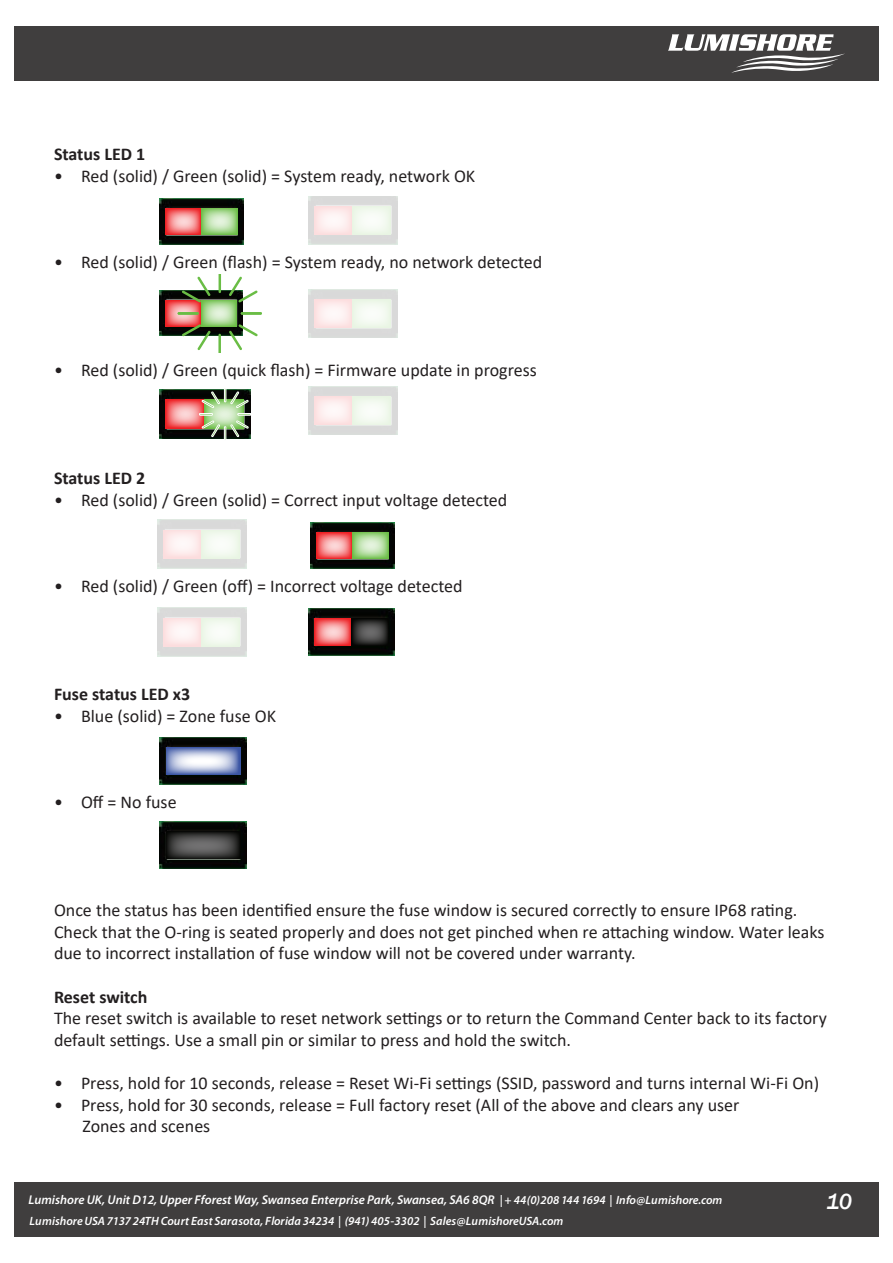
<style>
.page{position:relative;width:893px;height:1263px;background:#fff}
.page>*{position:absolute;margin:0;border:0;box-sizing:border-box;transform-origin:0 0}
.t1{font:italic 500 22.5px "Franklin Gothic";color:#fff}
.t2{font:18px/21.6px "Calibri";color:#231f20}
.t3{font:700 18px "Calibri";color:#231f20}
.t4{font:italic 600 12.75px "Myriad Pro";color:#fff}
.t5{font:italic 600 12px "Myriad Pro";color:#fff}
.s1{font-size:12px}
</style>
<div class="page">
<div style="left:14px;top:1183px;width:864px;height:54px;background:#403e3e"></div>
<div style="left:14px;top:26px;width:864px;height:54px;background:#403e3e"></div>
<svg style="left:668px;top:34px;width:177px;height:39px"></svg>
<img style="left:160px;top:199px;width:84px;height:45px">
<svg style="left:166px;top:208px;width:36px;height:27px"></svg>
<svg style="left:202px;top:208px;width:36px;height:27px"></svg>
<img style="left:157px;top:520px;width:89px;height:48px">
<div style="left:164px;top:530px;width:38px;height:28px;background:linear-gradient(to right,#fdedee,#fdeaea)"></div>
<div style="left:202px;top:530px;width:38px;height:28px;background:#f2f9f0"></div>
<img style="left:157px;top:608px;width:89px;height:48px">
<div style="left:164px;top:618px;width:38px;height:28px;background:linear-gradient(to right,#fdedee,#fdeaea)"></div>
<div style="left:202px;top:618px;width:38px;height:28px;background:#f2f9f0"></div>
<img style="left:308px;top:196px;width:89px;height:48px">
<div style="left:315px;top:206px;width:38px;height:29px;background:linear-gradient(to right,#fdeeee,#fdeaea)"></div>
<div style="left:353px;top:206px;width:38px;height:28px;background:#f2f9f0"></div>
<img style="left:311px;top:522px;width:84px;height:46px">
<svg style="left:317px;top:532px;width:36px;height:27px"></svg>
<svg style="left:353px;top:532px;width:36px;height:27px"></svg>
<img style="left:308px;top:608px;width:87px;height:47px">
<svg style="left:314px;top:618px;width:37px;height:28px"></svg>
<svg style="left:351px;top:618px;width:38px;height:28px"></svg>
<img style="left:308px;top:289px;width:89px;height:49px">
<div style="left:315px;top:299px;width:38px;height:29px;background:linear-gradient(to right,#fdeeee,#fdeaea)"></div>
<div style="left:353px;top:299px;width:38px;height:29px;background:#f2f9ef"></div>
<img style="left:308px;top:387px;width:89px;height:48px">
<div style="left:315px;top:397px;width:38px;height:28px;background:linear-gradient(to right,#fdedee,#fdeaea)"></div>
<div style="left:353px;top:397px;width:38px;height:28px;background:#f2f9f0"></div>
<img style="left:159px;top:389px;width:91px;height:50px">
<svg style="left:166px;top:400px;width:39px;height:29px"></svg>
<svg style="left:205px;top:415px;width:39px;height:6px"></svg>
<svg style="left:199px;top:389px;width:52px;height:26px"></svg>
<svg style="left:202px;top:421px;width:46px;height:19px"></svg>
<img style="left:160px;top:291px;width:83px;height:45px">
<svg style="left:166px;top:300px;width:35px;height:27px"></svg>
<svg style="left:201px;top:300px;width:36px;height:27px"></svg>
<svg style="left:182px;top:277px;width:29px;height:25px"></svg>
<svg style="left:229px;top:277px;width:29px;height:25px"></svg>
<svg style="left:219px;top:275px;width:2px;height:18px"></svg>
<hr style="left:241px;top:312px;width:21px;height:3px;background:#6abd45">
<svg style="left:229px;top:324px;width:29px;height:26px"></svg>
<hr style="left:178px;top:312px;width:21px;height:3px;background:#6abd45">
<svg style="left:182px;top:324px;width:29px;height:26px"></svg>
<svg style="left:218px;top:334px;width:3px;height:18px"></svg>
<img style="left:160px;top:737px;width:86px;height:47px">
<svg style="left:166px;top:747px;width:74px;height:28px;background:#9facd2"></svg>
<img style="left:160px;top:822px;width:86px;height:47px">
<svg style="left:166px;top:831px;width:74px;height:28px;background:#3f3f3e"></svg>
<p class="t3" style="left:54px;top:141px;width:93px">Status LED 1</p>
<p class="t2" style="left:54px;top:164px;width:423px">• Red (solid) / Green (solid) = System ready, network OK</p>
<p class="t2" style="left:54px;top:251px;width:490px">• Red (solid) / Green (flash) = System ready, no network detected</p>
<p class="t2" style="left:54px;top:359px;width:484px">• Red (solid) / Green (quick flash) = Firmware update in progress</p>
<p class="t3" style="left:54px;top:465px;width:93px">Status LED 2</p>
<p class="t2" style="left:54px;top:488px;width:455px">• Red (solid) / Green (solid) = Correct input voltage detected</p>
<p class="t2" style="left:54px;top:575px;width:410px">• Red (solid) / Green (off) = Incorrect voltage detected</p>
<p class="t3" style="left:54px;top:681px;width:138px">Fuse status LED x3</p>
<p class="t2" style="left:54px;top:704px;width:224px">• Blue (solid) = Zone fuse OK</p>
<p class="t2" style="left:54px;top:791px;width:124px">• Off = No fuse</p>
<p class="t2" style="left:54px;top:899px;width:772px">Once the status has been identified ensure the fuse window is secured correctly to ensure IP68 rating.<br>Check that the O-ring is seated properly and does not get pinched when re attaching window. Water leaks due to incorrect installation of fuse window will not be covered under warranty.</p>
<p class="t3" style="left:54px;top:984px;width:95px">Reset switch</p>
<p class="t2" style="left:54px;top:1007px;width:774px">The reset switch is available to reset network settings or to return the Command Center back to its factory default settings. Use a small pin or similar to press and hold the switch.</p>
<p class="t2" style="left:54px;top:1072px;width:767px">• Press, hold for 10 seconds, release = Reset Wi-Fi settings (SSID, password and turns internal Wi-Fi On)</p>
<p class="t2" style="left:82px;top:1093px;width:658px;text-indent:-28px">• Press, hold for 30 seconds, release = Full factory reset (All of the above and clears any user<br>Zones and scenes</p>
<p class="t4" style="left:29px;top:1191px;width:695px">Lumishore UK, Unit D12, Upper Fforest Way, Swansea Enterprise Park, Swansea, SA6 8QR <span class="s1">| + 44(0)208 144 1694 | Info@Lumishore.com</span></p>
<p class="t5" style="left:30px;top:1213px;width:535px">LumishoreUSA 7137 24THCourt East Sarasota, Florida 34234 | (941) 405-3302 | Sales@LumishoreUSA.com</p>
<p class="t1" style="left:826px;top:1188px;width:27px">10</p>
</div>
